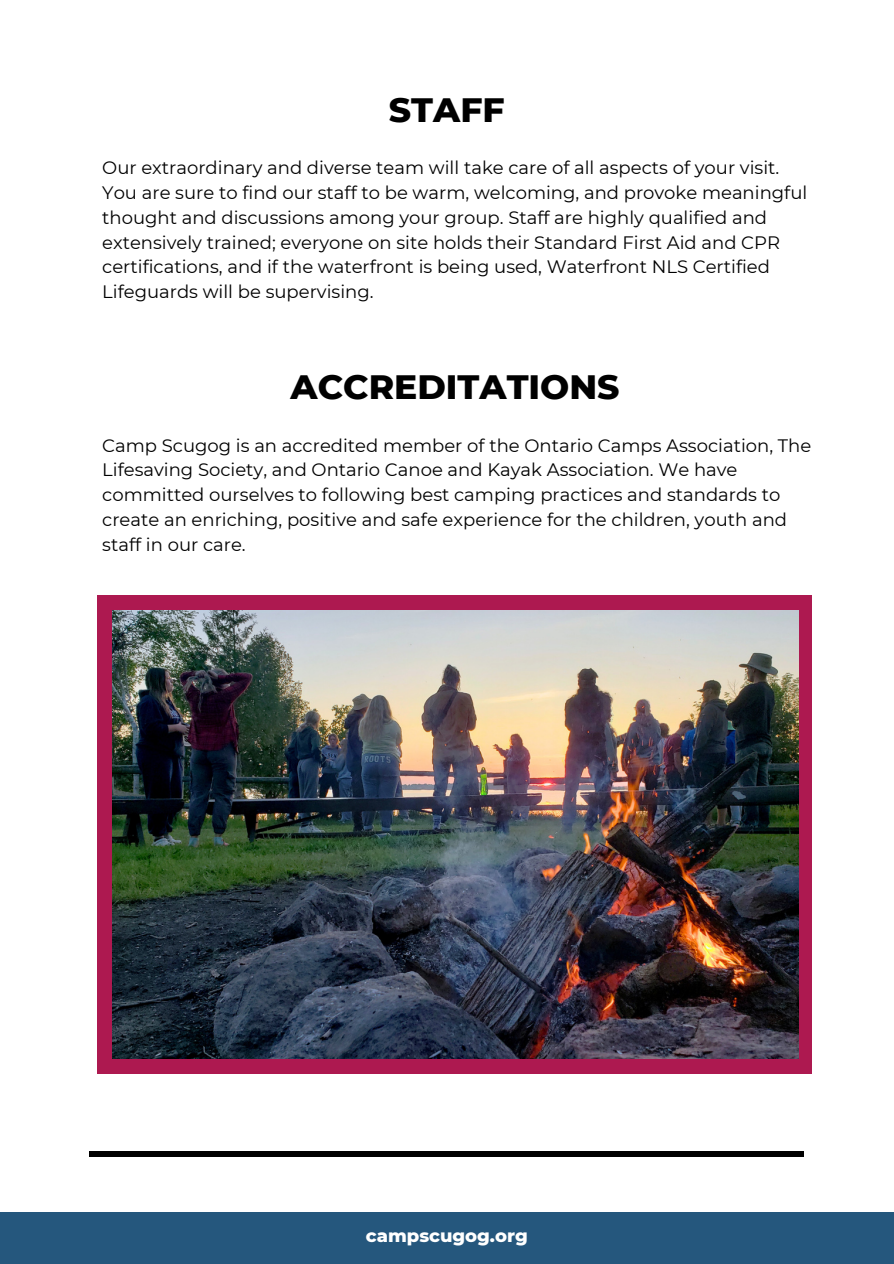
<style>
.page{position:relative;width:894px;height:1264px;background:#fff}
.page>*{position:absolute;margin:0;border:0;box-sizing:border-box;transform-origin:0 0}
.t1{font:800 34.5px "Montserrat";color:#000}
.t2{font:18px/24.8px "Montserrat";color:#000}
.t3{font:800 18px "Montserrat";color:#fff}
</style>
<div class="page">
<div style="left:98px;top:595px;width:713px;height:478px;background:#ad1950"></div>
<img style="left:112px;top:610px;width:685px;height:448px">
<div style="left:0;top:1212px;width:893px;height:51px;background:#25577d"></div>
<hr style="left:89px;top:1151px;width:715px;height:4px;background:#000">
<p class="t1" style="left:389px;top:88px;width:117px">STAFF</p>
<h1 class="t2" style="left:102px;top:155px;width:706px">Our extraordinary and diverse team will take care of all aspects of your visit.<br>You are sure to find our staff to be warm, welcoming, and provoke meaningful thought and discussions among your group. Staff are highly qualified and extensively trained; everyone on site holds their Standard First Aid and CPR certifications, and if the waterfront is being used, Waterfront NLS Certified Lifeguards will be supervising.</h1>
<p class="t1" style="left:290px;top:366px;width:330px">ACCREDITATIONS</p>
<h1 class="t2" style="left:102px;top:433px;width:710px">Camp Scugog is an accredited member of the Ontario Camps Association, The Lifesaving Society, and Ontario Canoe and Kayak Association. We have committed ourselves to following best camping practices and standards to create an enriching, positive and safe experience for the children, youth and staff in our care.</h1>
<h2 class="t3" style="left:366px;top:1224px;width:163px">campscugog.org</h2>
</div>
